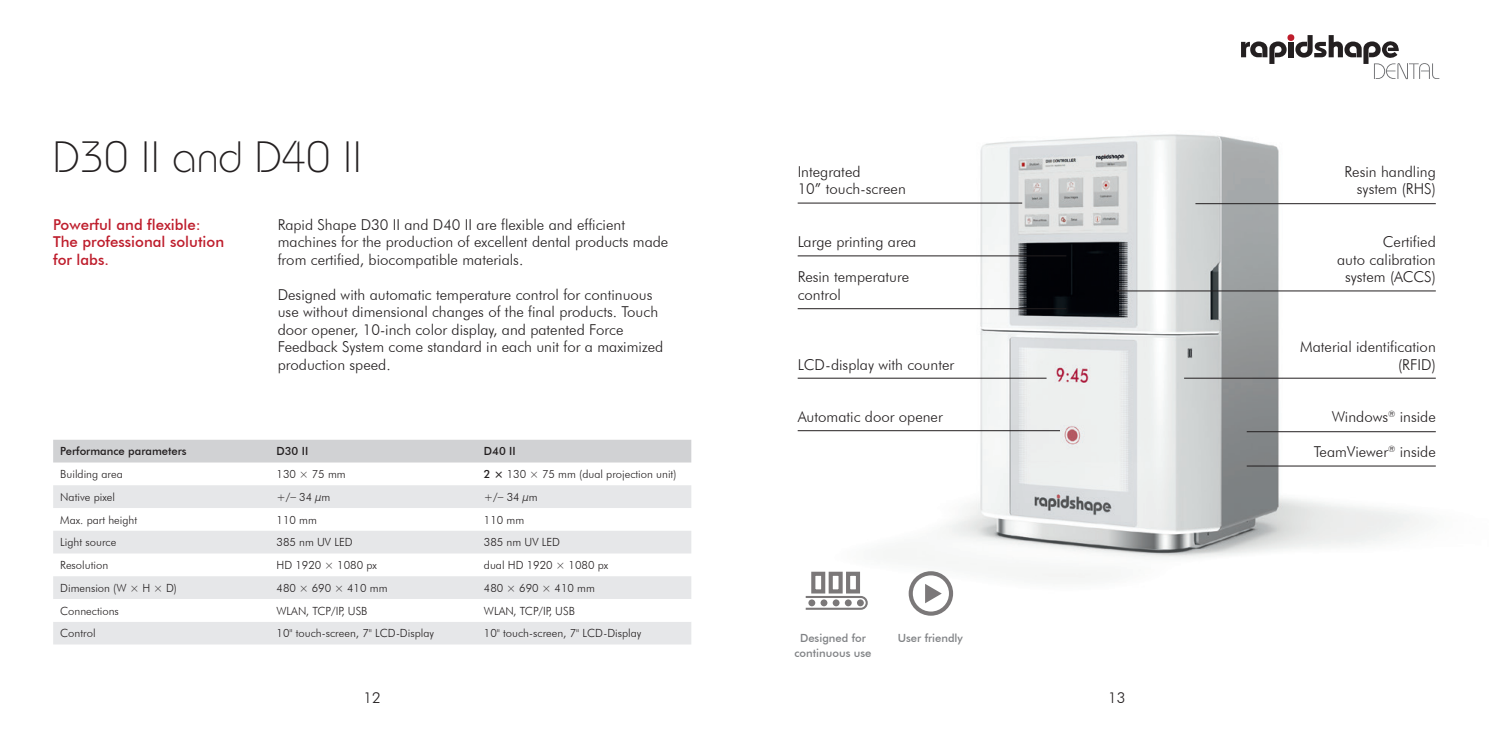
<style>
.page{position:relative;width:1489px;height:745px;background:#fff}
.page>*{position:absolute;margin:0;border:0;box-sizing:border-box;transform-origin:0 0}
.t1{font:300 43.75px "Bauhaus Std";color:#231f20}
.t2{font:300 15px/17.5px "Futura BT";color:#231f20}
.t3{font:500 15px/17.5px "Futura BT";color:#be1d2c}
.t4{font:300 11.25px "Futura BT";color:#231f20}
.t5{font:500 11.25px/15px "Futura BT";color:#808285;text-align:center}
.t6{font:500 11.25px "Futura BT";color:#231f20}
.s1{font-weight:500}
</style>
<div class="page">
<img style="left:797px;top:34px;width:643px;height:582px">
<div style="left:53px;top:439px;width:638px;height:23px;background:#d1d2d4"></div>
<svg style="left:53px;top:485px;width:638px;height:159px;fill:#e6e7e9"></svg>
<svg style="left:53px;top:598px;width:638px;height:23px"></svg>
<svg style="left:925px;top:583px;width:16px;height:20px"></svg>
<div style="left:908px;top:571px;width:45px;height:44px;border:4px solid #231f20;border-radius:50%"></div>
<hr style="left:797px;top:203px;width:225px;height:1px;background:#231f20">
<hr style="left:797px;top:255px;width:269px;height:1px;background:#231f20">
<hr style="left:797px;top:308px;width:269px;height:1px;background:#231f20">
<hr style="left:797px;top:378px;width:249px;height:1px;background:#231f20">
<hr style="left:797px;top:430px;width:262px;height:1px;background:#231f20">
<svg style="left:803px;top:594px;width:65px;height:16px"></svg>
<div style="left:820px;top:599px;width:7px;height:7px;background:#7b7879;border-radius:50%"></div>
<div style="left:808px;top:599px;width:7px;height:7px;background:#7b7879;border-radius:50%"></div>
<hr style="left:1195px;top:203px;width:240px;height:1px;background:#231f20">
<hr style="left:1246px;top:431px;width:189px;height:1px;background:#231f20">
<hr style="left:1183px;top:378px;width:252px;height:1px;background:#231f20">
<hr style="left:1246px;top:465px;width:189px;height:1px;background:#231f20">
<hr style="left:1116px;top:290px;width:319px;height:1px;background:#231f20">
<svg style="left:1240px;top:41px;width:46px;height:23px"></svg>
<div style="left:1288px;top:42px;width:5px;height:15px;background:#231f20"></div>
<div style="left:1287px;top:34px;width:7px;height:7px;background:#be1d2c;border-radius:50%"></div>
<svg style="left:1295px;top:35px;width:144px;height:44px"></svg>
<p class="t1" style="left:53px;top:131px;width:310px">D30 II and D40 II</p>
<p class="t3" style="left:53px;top:215px;width:149px">Powerful and flexible:</p>
<p class="t3" style="left:53px;top:233px;width:172px">The professional solution for labs.</p>
<p class="t2" style="left:278px;top:215px;width:392px">Rapid Shape D30 II and D40 II are flexible and efficient machines for the production of excellent dental products made from certified, biocompatible materials.</p>
<p class="t2" style="left:278px;top:285px;width:387px">Designed with automatic temperature control for continuous use without dimensional changes of the final products. Touch door opener, 10-inch color display, and patented Force Feedback System come standard in each unit for a maximized production speed.</p>
<p class="t6" style="left:60px;top:444px;width:128px">Performance parameters</p>
<p class="t6" style="left:276px;top:444px;width:33px">D30 II</p>
<p class="t6" style="left:484px;top:444px;width:33px">D40 II</p>
<p class="t4" style="left:60px;top:467px;width:64px">Building area</p>
<p class="t4" style="left:276px;top:467px;width:71px">130 × 75 mm</p>
<p class="t4" style="left:484px;top:467px;width:194px"><span class="s1">2 ×</span> 130 × 75 mm (dual projection unit)</p>
<p class="t4" style="left:60px;top:489px;width:56px">Native pixel</p>
<p class="t4" style="left:276px;top:489px;width:55px">+/– 34 µm</p>
<p class="t4" style="left:484px;top:489px;width:55px">+/– 34 µm</p>
<p class="t4" style="left:60px;top:512px;width:78px">Max. part height</p>
<p class="t4" style="left:276px;top:512px;width:42px">110 mm</p>
<p class="t4" style="left:484px;top:512px;width:42px">110 mm</p>
<p class="t4" style="left:60px;top:535px;width:57px">Light source</p>
<p class="t4" style="left:276px;top:535px;width:78px">385 nm UV LED</p>
<p class="t4" style="left:484px;top:535px;width:78px">385 nm UV LED</p>
<p class="t4" style="left:60px;top:558px;width:49px">Resolution</p>
<p class="t4" style="left:276px;top:558px;width:102px">HD 1920 × 1080 px</p>
<p class="t4" style="left:484px;top:558px;width:126px">dual HD 1920 × 1080 px</p>
<p class="t4" style="left:60px;top:580px;width:118px">Dimension (W × H × D)</p>
<p class="t4" style="left:276px;top:580px;width:113px">480 × 690 × 410 mm</p>
<p class="t4" style="left:484px;top:580px;width:113px">480 × 690 × 410 mm</p>
<p class="t4" style="left:60px;top:603px;width:60px">Connections</p>
<p class="t4" style="left:276px;top:603px;width:92px">WLAN, TCP/IP, USB</p>
<p class="t4" style="left:484px;top:603px;width:92px">WLAN, TCP/IP, USB</p>
<p class="t4" style="left:60px;top:626px;width:37px">Control</p>
<p class="t4" style="left:276px;top:626px;width:159px">10" touch-screen, 7" LCD-Display</p>
<p class="t4" style="left:484px;top:626px;width:159px">10" touch-screen, 7" LCD-Display</p>
<p class="t2" style="left:797px;top:163px;width:64px">Integrated</p>
<p class="t2" style="left:797px;top:180px;width:110px">10” touch-screen</p>
<p class="t2" style="left:797px;top:233px;width:120px">Large printing area</p>
<p class="t2" style="left:797px;top:268px;width:113px">Resin temperature</p>
<p class="t2" style="left:797px;top:285px;width:45px">control</p>
<p class="t2" style="left:797px;top:355px;width:158px">LCD-display with counter</p>
<p class="t2" style="left:797px;top:408px;width:147px">Automatic door opener</p>
<p class="t5" style="left:794px;top:630px;width:79px">Designed for continuous use</p>
<p class="t5" style="left:897px;top:630px;width:67px">User friendly</p>
<p class="t2" style="left:363px;top:688px;width:19px">12</p>
<p class="t2" style="left:1107px;top:688px;width:19px">13</p>
<p class="t2" style="left:1344px;top:163px;width:93px">Resin handling</p>
<p class="t2" style="left:1356px;top:180px;width:80px">system (RHS)</p>
<p class="t2" style="left:1382px;top:233px;width:54px">Certified</p>
<p class="t2" style="left:1336px;top:250px;width:100px">auto calibration</p>
<p class="t2" style="left:1344px;top:268px;width:92px">system (ACCS)</p>
<p class="t2" style="left:1299px;top:338px;width:137px;text-align:right">Material identification (RFID)</p>
<p class="t2" style="left:1331px;top:408px;width:106px">Windows<sup>®</sup> inside</p>
<p class="t2" style="left:1313px;top:443px;width:123px">TeamViewer<sup>®</sup> inside</p>
</div>
